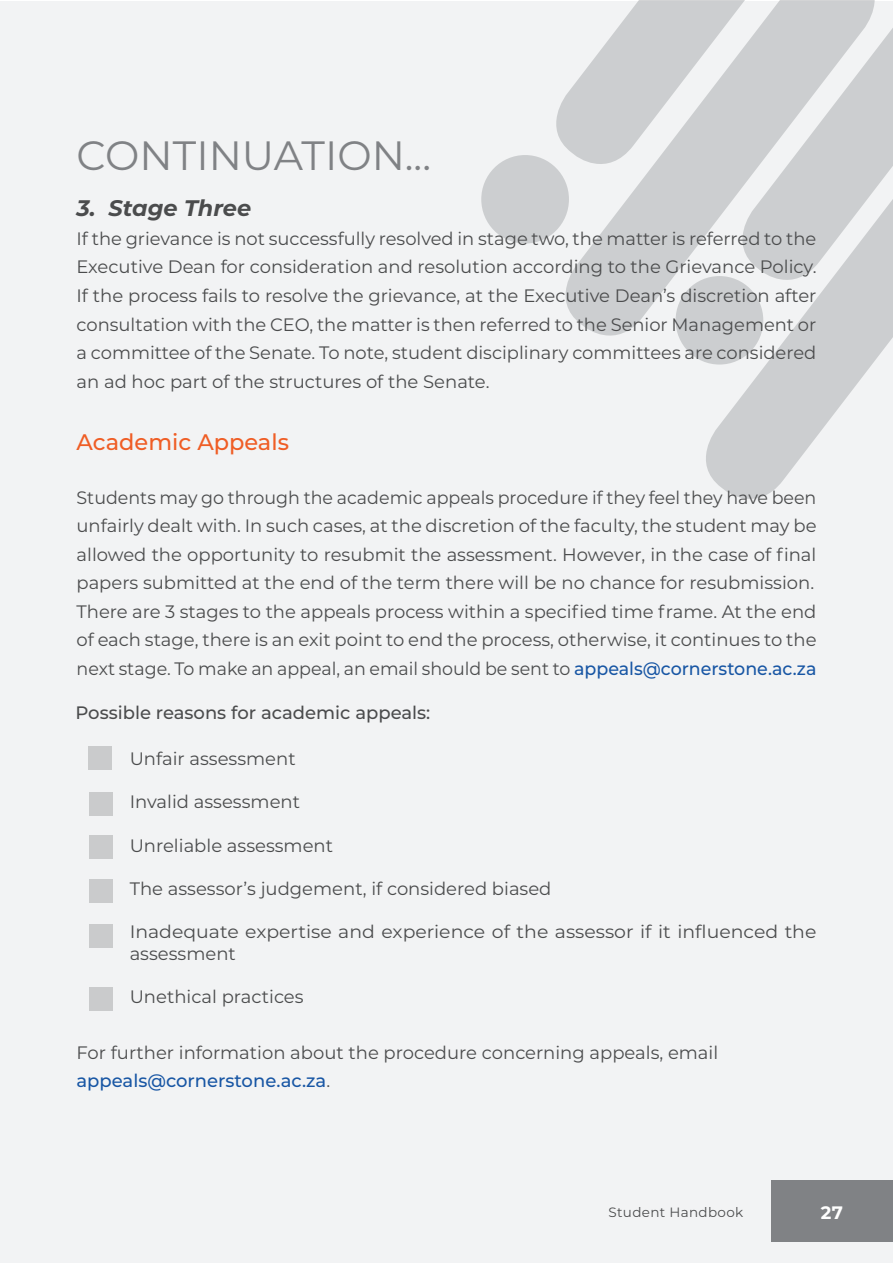
<style>
.page{position:relative;width:893px;height:1263px;background:#fff}
.page>*{position:absolute;margin:0;border:0;box-sizing:border-box;transform-origin:0 0}
.t1{font:40.95px "Montserrat";color:#808285}
.t2{font:500 22.5px "Montserrat";color:#ef5d25}
.t3{font:italic 700 22.5px "Montserrat";color:#4b4c4d}
.t4{font:18px/28.5px "Montserrat";color:#4b4c4d;text-align:justify}
.t5{font:18px/21.6px "Montserrat";color:#4b4c4d;scale:1.05 1}
.t6{font:500 18px "Montserrat";color:#4b4c4d}
.t7{font:500 18px "Montserrat";color:#1856a4}
.t8{font:700 18px "Montserrat";color:#fff}
.t9{font:13.5px "Montserrat";letter-spacing:.025em;color:#4b4c4d}
.s1{font-weight:500;color:#1856a4}
.s2{font-weight:400;color:#4b4c4d}
</style>
<div class="page">
<div style="left:0;top:1px;width:893px;height:1262px;background:#f2f3f4"></div>
<div style="left:771px;top:1180px;width:122px;height:61px;background:#808285"></div>
<svg style="left:565px;top:180px;width:125px;height:170px;fill:#ccced0"></svg>
<svg style="left:881px;top:28px;width:12px;height:78px"></svg>
<svg style="left:690px;top:106px;width:203px;height:393px;fill:#ccced0"></svg>
<svg style="left:542px;top:0;width:339px;height:180px;fill:#ccced0"></svg>
<div style="left:676px;top:276px;width:87px;height:89px;background:#ccced0;border-radius:50%"></div>
<div style="left:481px;top:155px;width:88px;height:89px;background:#ccced0;border-radius:50%"></div>
<div style="left:88px;top:746px;width:24px;height:24px;background:#cacbcc"></div>
<div style="left:89px;top:792px;width:24px;height:23px;background:#cacbcc"></div>
<div style="left:89px;top:835px;width:24px;height:24px;background:#cacbcc"></div>
<div style="left:89px;top:879px;width:24px;height:23px;background:#cacbcc"></div>
<div style="left:89px;top:924px;width:24px;height:24px;background:#cacbcc"></div>
<div style="left:89px;top:987px;width:24px;height:24px;background:#cacbcc"></div>
<p class="t1" style="left:77px;top:127px;width:356px">CONTINUATION...</p>
<p class="t3" style="left:77px;top:192px;width:176px">3. Stage Three</p>
<p class="t4" style="left:77px;top:224px;width:741px">If the grievance is not successfully resolved in stage two, the matter is referred to the Executive Dean for consideration and resolution according to the Grievance Policy.<br>If the process fails to resolve the grievance, at the Executive Dean’s discretion after consultation with the CEO, the matter is then referred to the Senior Management or a committee of the Senate. To note, student disciplinary committees are considered an ad hoc part of the structures of the Senate.</p>
<p class="t2" style="left:77px;top:426px;width:214px">Academic Appeals</p>
<p class="t4" style="left:77px;top:482px;width:741px">Students may go through the academic appeals procedure if they feel they have been unfairly dealt with. In such cases, at the discretion of the faculty, the student may be allowed the opportunity to resubmit the assessment. However, in the case of final papers submitted at the end of the term there will be no chance for resubmission.</p>
<p class="t4" style="left:77px;top:596px;width:741px">There are 3 stages to the appeals process within a specified time frame. At the end of each stage, there is an exit point to end the process, otherwise, it continues to the next stage. To make an appeal, an email should be sent to <span class="s1">appeals@cornerstone.ac.za</span></p>
<p class="t6" style="left:75px;top:700px;width:356px">Possible reasons for academic appeals:</p>
<p class="t4" style="left:130px;top:744px;width:167px">Unfair assessment</p>
<p class="t4" style="left:130px;top:787px;width:172px">Invalid assessment</p>
<p class="t4" style="left:130px;top:830px;width:205px">Unreliable assessment</p>
<p class="t4" style="left:130px;top:873px;width:423px">The assessor’s judgement, if considered biased</p>
<p class="t5" style="left:130px;top:920px;width:656px">Inadequate expertise and experience of the assessor if it influenced the assessment</p>
<p class="t4" style="left:130px;top:981px;width:175px">Unethical practices</p>
<p class="t4" style="left:77px;top:1038px;width:643px">For further information about the procedure concerning appeals, email</p>
<p class="t7" style="left:77px;top:1068px;width:255px">appeals@cornerstone.ac.za<span class="s2">.</span></p>
<p class="t9" style="left:608px;top:1203px;width:136px">Student Handbook</p>
<p class="t8" style="left:821px;top:1200px;width:24px">27</p>
</div>
